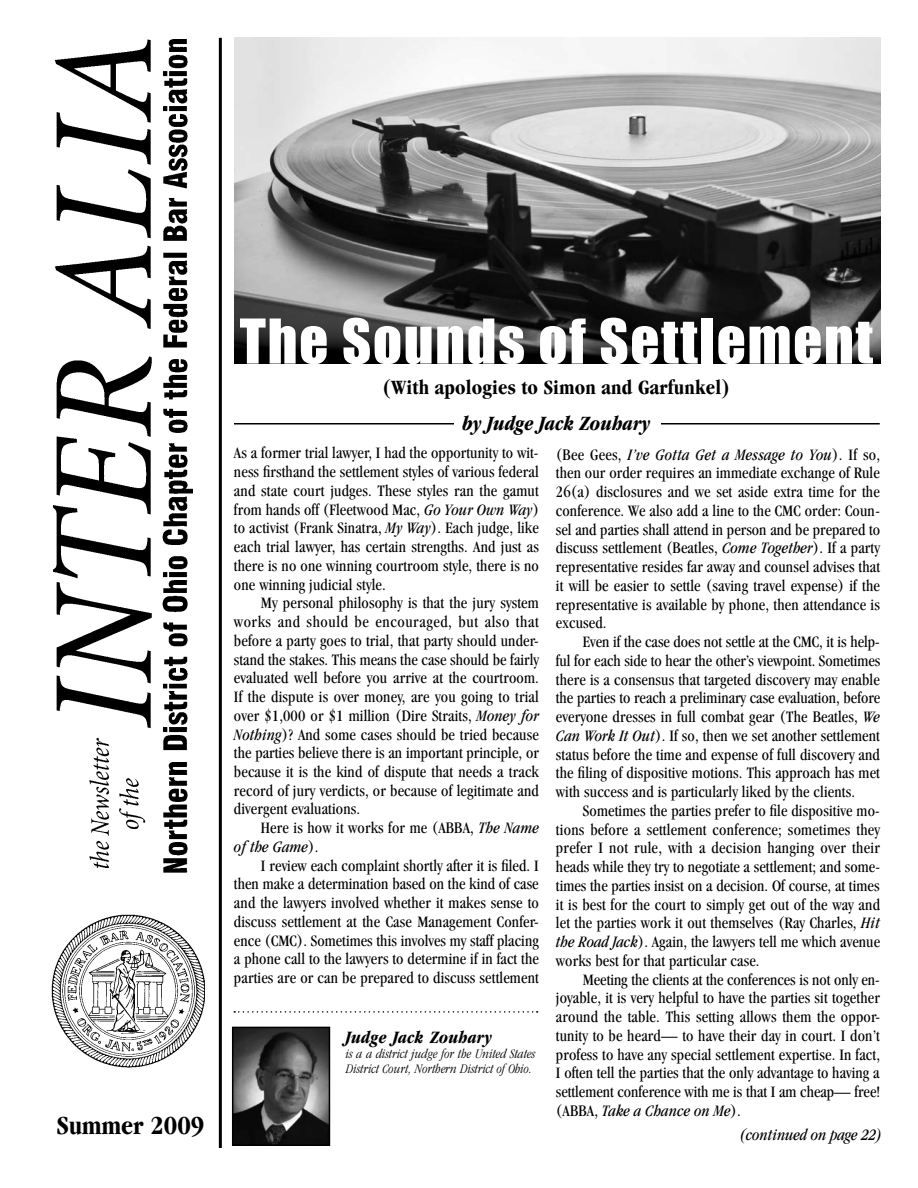
<style>
.page{position:relative;width:918px;height:1188px;background:#fff}
.page>*{position:absolute;margin:0;border:0;box-sizing:border-box;transform-origin:0 0}
.t1{font:57px "Impact";letter-spacing:.03em;color:#fff}
.t2{font:700 condensed 27px "Garamond";color:#000}
.t3{font:700 condensed 21px "Garamond";letter-spacing:.01em;color:#000}
.t4{font:italic 700 condensed 21px "Garamond";color:#000}
.t5{font:italic 700 condensed 18px "Garamond";letter-spacing:.01em;color:#000}
.t6{font:condensed 16.5px/18.8px "Garamond";letter-spacing:.01em;color:#000;text-align:justify}
.t7{font:italic condensed 16.5px "Garamond";color:#000}
.t8{font:condensed 15px "Garamond";color:#000}
.t9{font:italic 300 condensed 13.5px/15px "Garamond";letter-spacing:.01em;color:#000}
.s1{font-style:italic}
</style>
<div class="page">
<hr style="left:219px;top:38px;width:3px;height:1110px;background:#000">
<img style="left:53px;top:40px;width:139px;height:832px">
<img style="left:52px;top:915px;width:153px;height:152px">
<svg style="left:234px;top:1011px;width:304px;height:2px"></svg>
<img style="left:235px;top:1030px;width:92px;height:113px">
<div style="left:232px;top:1027px;width:98px;height:119px;border:2px solid #000"></div>
<img style="left:234px;top:38px;width:646px;height:326px">
<hr style="left:234px;top:423px;width:646px;height:1px;background:#000">
<div style="left:454px;top:412px;width:208px;height:22px;background:#fff"></div>
<h1 class="t1" style="left:240px;top:304px;width:635px">The Sounds of Settlement</h1>
<p class="t3" style="left:383px;top:375px;width:348px">(With apologies to Simon and Garfunkel)</p>
<p class="t4" style="left:462px;top:411px;width:190px">by Judge Jack Zouhary</p>
<p class="t6" style="left:234px;top:444px;width:307px">As a former trial lawyer, I had the opportunity to wit&shy;ness firsthand the settlement styles of various federal and state court judges. These styles ran the gamut from hands off (Fleetwood Mac, <span class="s1">Go Your Own Way</span>) to activist (Frank Sinatra, <span class="s1">My Way</span>). Each judge, like each trial lawyer, has certain strengths. And just as there is no one winning courtroom style, there is no one winning judicial style.</p>
<p class="t6" style="left:234px;top:594px;width:306px;text-indent:27px">My personal philosophy is that the jury system works and should be encouraged, but also that before a party goes to trial, that party should under&shy;stand the stakes. This means the case should be fairly evaluated well before you arrive at the courtroom.<br>If the dispute is over money, are you going to trial over $1,000 or $1 million (Dire Straits, <span class="s1">Money for Nothing</span>)? And some cases should be tried because the parties believe there is an important principle, or because it is the kind of dispute that needs a track record of jury verdicts, or because of legitimate and divergent evaluations.</p>
<p class="t6" style="left:234px;top:818px;width:306px;text-indent:27px">Here is how it works for me (ABBA, <span class="s1">The Name of the Game</span>).</p>
<p class="t6" style="left:234px;top:856px;width:306px;text-indent:27px">I review each complaint shortly after it is filed. I then make a determination based on the kind of case and the lawyers involved whether it makes sense to discuss settlement at the Case Management Confer&shy;ence (CMC). Sometimes this involves my staff placing a phone call to the lawyers to determine if in fact the parties are or can be prepared to discuss settlement</p>
<p class="t6" style="left:556px;top:445px;width:326px">(Bee Gees, <span class="s1">I’ve Gotta Get a Message to You</span>). If so, then our order requires an immediate exchange of Rule 26(a) disclosures and we set aside extra time for the conference. We also add a line to the CMC order: Coun&shy;sel and parties shall attend in person and be prepared to discuss settlement (Beatles, <span class="s1">Come Together</span>). If a party representative resides far away and counsel advises that it will be easier to settle (saving travel expense) if the representative is available by phone, then attendance is excused.</p>
<p class="t6" style="left:556px;top:632px;width:326px;text-indent:27px">Even if the case does not settle at the CMC, it is help&shy;ful for each side to hear the other’s viewpoint. Sometimes there is a consensus that targeted discovery may enable the parties to reach a preliminary case evaluation, before everyone dresses in full combat gear (The Beatles, <span class="s1">We Can Work It Out</span>). If so, then we set another settlement status before the time and expense of full discovery and the filing of dispositive motions. This approach has met with success and is particularly liked by the clients.</p>
<p class="t6" style="left:556px;top:801px;width:326px;text-indent:27px">Sometimes the parties prefer to file dispositive mo&shy;tions before a settlement conference; sometimes they prefer I not rule, with a decision hanging over their heads while they try to negotiate a settlement; and some&shy;times the parties insist on a decision. Of course, at times it is best for the court to simply get out of the way and let the parties work it out themselves (Ray Charles, <span class="s1">Hit the Road Jack</span>). Again, the lawyers tell me which avenue works best for that particular case.</p>
<p class="t6" style="left:556px;top:970px;width:326px;text-indent:27px">Meeting the clients at the conferences is not only en&shy;joyable, it is very helpful to have the parties sit together around the table. This setting allows them the oppor&shy;tunity to be heard— to have their day in court. I don’t profess to have any special settlement expertise. In fact, I often tell the parties that the only advantage to having a settlement conference with me is that I am cheap— free! (ABBA, <span class="s1">Take a Chance on Me</span>).</p>
<p class="t5" style="left:346px;top:1027px;width:148px">Judge Jack Zouhary</p>
<p class="t9" style="left:346px;top:1046px;width:191px">is a a district judge for the United States<br>District Court, Northern District of Ohio.</p>
<h2 class="t2" style="left:57px;top:1110px;width:149px">Summer 2009</h2>
<p class="t7" style="left:739px;top:1126px;width:144px">(continued on page 22)</p>
<p class="t8" style="left:774px;top:1126px;width:75px">Summer 2009</p>
</div>
